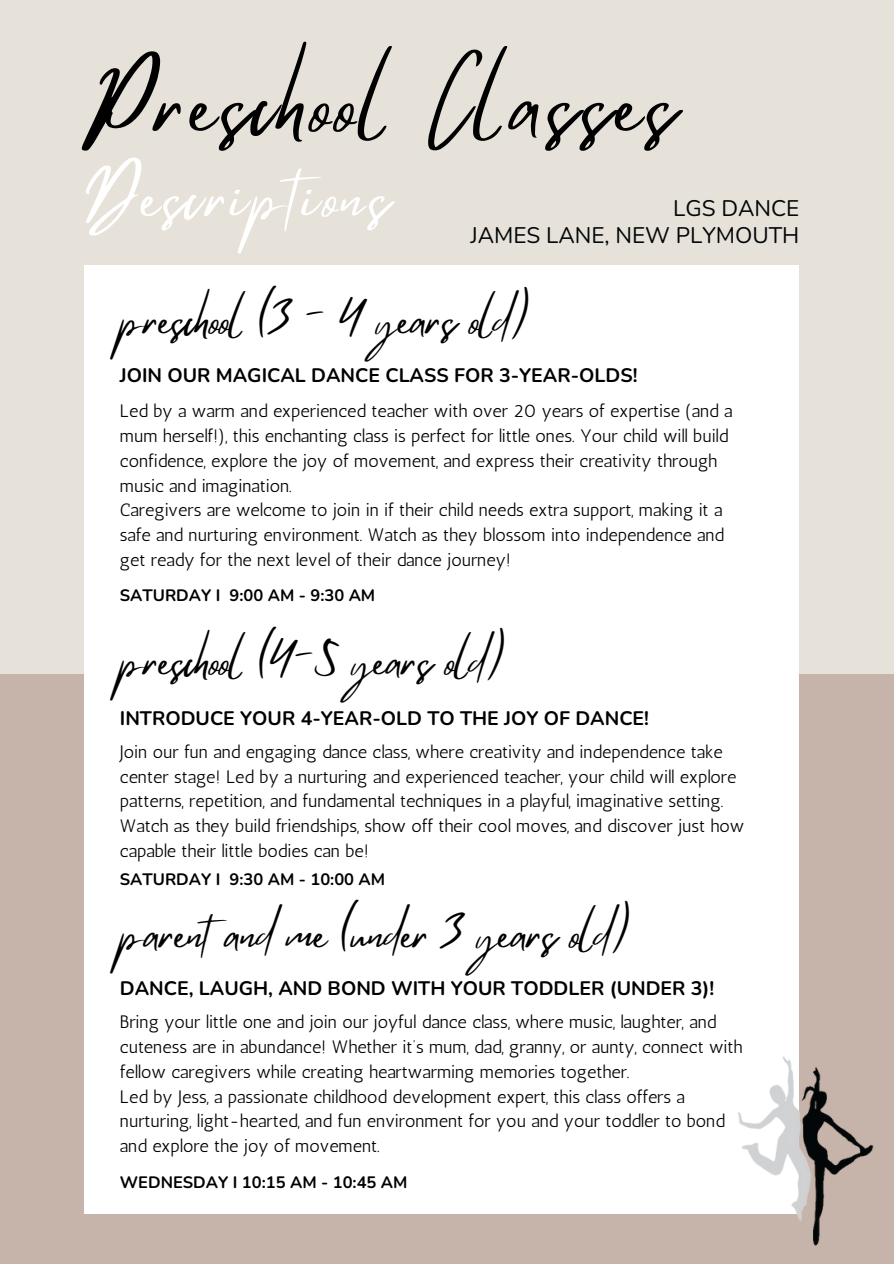
<style>
.page{position:relative;width:894px;height:1264px;background:#fff}
.page>*{position:absolute;margin:0;border:0;box-sizing:border-box;transform-origin:0 0}
.t1{font:84px "Mistrully";letter-spacing:.055em;color:#000}
.t2{font:60px "Mistrully";letter-spacing:.055em;color:#fff}
.t3{font:42px "Mistrully";color:#000}
.t4{font:22.5px/27px "Nunito";color:#030708;text-align:right}
.t5{font:700 19.5px "Nunito";color:#000}
.t6{font:18px/24.8px "Antic";color:#000}
.t7{font:700 16.5px "Nunito";color:#000}
</style>
<div class="page">
<div style="left:0;top:0;width:893px;height:1263px;background:#e6e2da"></div>
<div style="left:0;top:674px;width:893px;height:589px;background:#c6b3a9"></div>
<div style="left:84px;top:265px;width:715px;height:948px;background:#fff"></div>
<img style="left:732px;top:1056px;width:142px;height:189px">
<p class="t1" style="left:84px;top:38px;width:592px">Preschool Classes</p>
<h4 class="t2" style="left:84px;top:150px;width:306px">Descriptions</h4>
<h3 class="t3" style="left:120px;top:287px;width:412px">preschool (3 - 4 years old)</h3>
<p class="t4" style="left:470px;top:195px;width:330px">LGS DANCE<br>JAMES LANE, NEW PLYMOUTH</p>
<h6 class="t5" style="left:120px;top:362px;width:519px">JOIN OUR MAGICAL DANCE CLASS FOR 3-YEAR-OLDS!</h6>
<h5 class="t6" style="left:120px;top:398px;width:614px">Led by a warm and experienced teacher with over 20 years of expertise (and a mum herself!), this enchanting class is perfect for little ones. Your child will build confidence, explore the joy of movement, and express their creativity through music and imagination.<br>Caregivers are welcome to join in if their child needs extra support, making it a safe and nurturing environment. Watch as they blossom into independence and get ready for the next level of their dance journey!</h5>
<p class="t7" style="left:120px;top:584px;width:257px">SATURDAY I 9:00 AM - 9:30 AM</p>
<h3 class="t3" style="left:120px;top:627px;width:387px">preschool (4-5 years old)</h3>
<h5 class="t5" style="left:120px;top:705px;width:530px">INTRODUCE YOUR 4-YEAR-OLD TO THE JOY OF DANCE!</h5>
<p class="t6" style="left:120px;top:739px;width:625px">Join our fun and engaging dance class, where creativity and independence take center stage! Led by a nurturing and experienced teacher, your child will explore patterns, repetition, and fundamental techniques in a playful, imaginative setting.<br>Watch as they build friendships, show off their cool moves, and discover just how capable their little bodies can be!</p>
<h6 class="t7" style="left:120px;top:868px;width:267px">SATURDAY I 9:30 AM - 10:00 AM</h6>
<p class="t3" style="left:120px;top:901px;width:512px">parentand me (under 3 years old)</p>
<h3 class="t5" style="left:120px;top:975px;width:596px">DANCE, LAUGH, AND BOND WITH YOUR TODDLER (UNDER 3)!</h3>
<h6 class="t6" style="left:120px;top:1009px;width:624px">Bring your little one and join our joyful dance class, where music, laughter, and cuteness are in abundance! Whether it’s mum, dad, granny, or aunty, connect with fellow caregivers while creating heartwarming memories together.<br>Led by Jess, a passionate childhood development expert, this class offers a nurturing, light-hearted, and fun environment for you and your toddler to bond and explore the joy of movement.</h6>
<h5 class="t7" style="left:120px;top:1170px;width:289px">WEDNESDAY I 10:15 AM - 10:45 AM</h5>
</div>
